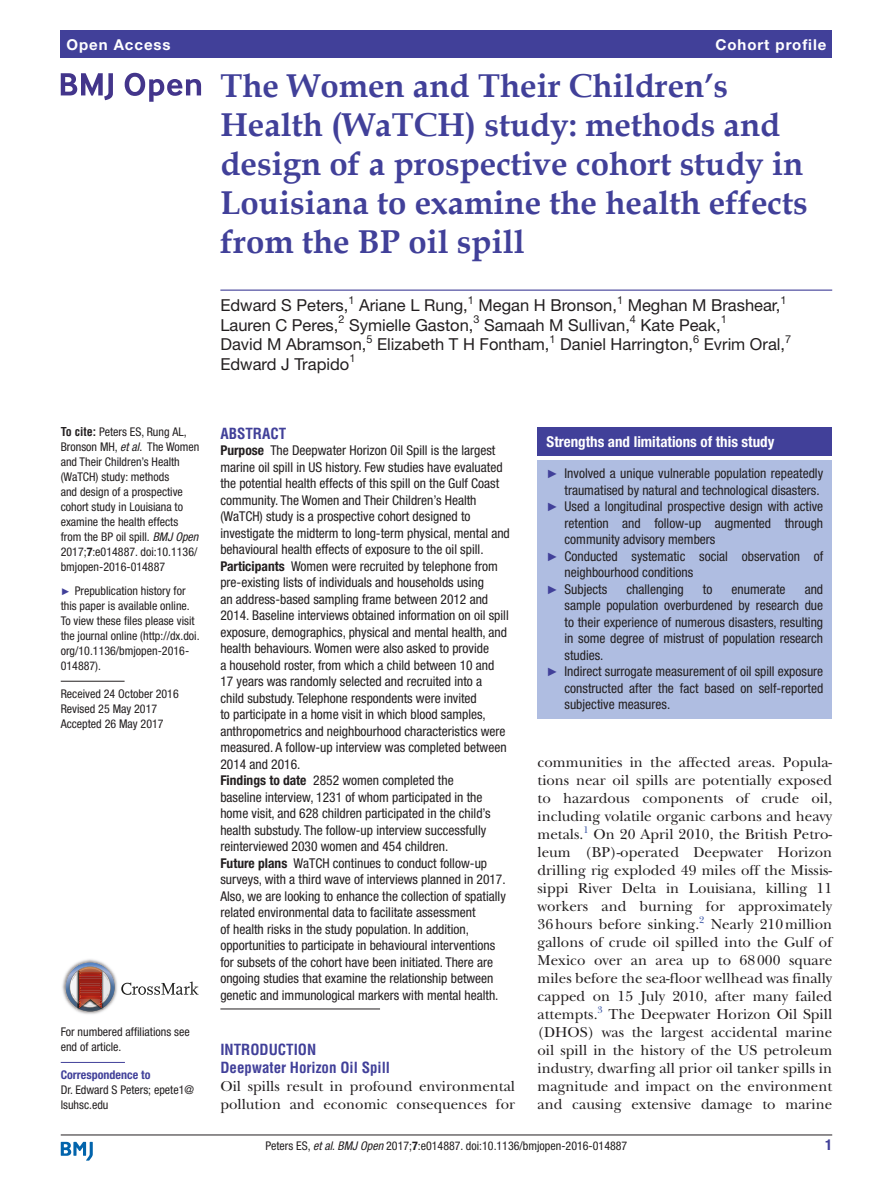
<style>
.page{position:relative;width:893px;height:1191px;background:#fff}
.page>*{position:absolute;margin:0;border:0;box-sizing:border-box;transform-origin:0 0}
.t1{font:700 33px/39px "Book Antiqua";color:#414099}
.t2{font:16.5px "Helvetica Neue LT Std";color:#231f20}
.t3{font:15px/18px "New Baskerville";color:#231f20;text-align:justify}
.t4{font:700 condensed 15px/18px "Helvetica LT Std";color:#414099}
.t5{font:700 condensed 15px "Helvetica Neue LT Std";color:#fff}
.t6{font:700 15px "Helvetica Neue LT Std";letter-spacing:.065em;color:#fff}
.t7{font:700 condensed 15px "Helvetica";color:#414099}
.t8{font:700 condensed 15px "Helvetica Neue LT Std";color:#414099}
.t9{font:condensed 13.5px/16.5px "Helvetica Neue LT Std";color:#231f20}
.t10{font:condensed 12px/15px "Helvetica Neue LT Std";color:#231f20}
.t11{font:700 condensed 12px "Helvetica Neue LT Std";color:#414099}
.t12{font:10.95px "Helvetica Neue LT Std";color:#231f20}
.t13{font:9.9px "New Baskerville";color:#3853a3}
.s1{font-family:"Helvetica LT Std";font-weight:700}
.s2{font-style:italic}
.s3{font-weight:700}
.s4{font-family:"Arial";font-stretch:normal;font-size:9.75px;color:#414099}
.s5{font-family:"Arial";font-stretch:normal;font-size:12px;color:#414099}
</style>
<div class="page">
<hr style="left:61px;top:1134px;width:771px;height:1px;background:#231f20">
<svg style="left:61px;top:1141px;width:32px;height:19px"></svg>
<div style="left:61px;top:31px;width:771px;height:27px;background:#414099"></div>
<hr style="left:220px;top:289px;width:612px;height:2px;background:#414099">
<hr style="left:61px;top:681px;width:64px;height:1px;background:#231f20">
<hr style="left:61px;top:1062px;width:64px;height:1px;background:#414099">
<svg style="left:61px;top:73px;width:52px;height:27px"></svg>
<svg style="left:125px;top:73px;width:76px;height:29px"></svg>
<img style="left:62px;top:959px;width:55px;height:55px">
<svg style="left:66px;top:962px;width:49px;height:49px;background:#a78689"></svg>
<svg style="left:121px;top:981px;width:78px;height:13px"></svg>
<hr style="left:220px;top:1008px;width:160px;height:1px;background:#231f20">
<div style="left:538px;top:427px;width:294px;height:28px;background:#414099"></div>
<div style="left:538px;top:460px;width:294px;height:258px;background:#afbde1"></div>
<p class="t6" style="left:66px;top:35px;width:106px">Open Access</p>
<p class="t6" style="left:715px;top:35px;width:113px">Cohort profile</p>
<h1 class="t1" style="left:220px;top:66px;width:589px">The Women and Their Children’s<br>Health (WaTCH) study: methods and design of a prospective cohort study in<br>Louisiana to examine the health effects from the BP oil spill</h1>
<p class="t2" style="left:220px;top:296px;width:130px">Edward S Peters,</p>
<p class="t12" style="left:348px;top:293px;width:8px">1</p>
<p class="t2" style="left:359px;top:296px;width:110px">Ariane L Rung,</p>
<p class="t12" style="left:468px;top:293px;width:8px">1</p>
<p class="t2" style="left:479px;top:296px;width:140px">Megan H Bronson,</p>
<p class="t12" style="left:617px;top:293px;width:8px">1</p>
<p class="t2" style="left:628px;top:296px;width:154px">Meghan M Brashear,</p>
<p class="t12" style="left:780px;top:293px;width:8px">1</p>
<p class="t2" style="left:220px;top:315px;width:119px">Lauren C Peres,</p>
<p class="t12" style="left:338px;top:313px;width:8px">2</p>
<p class="t2" style="left:349px;top:315px;width:126px">Symielle Gaston,</p>
<p class="t12" style="left:473px;top:313px;width:8px">3</p>
<p class="t2" style="left:484px;top:315px;width:147px">Samaah M Sullivan,</p>
<p class="t12" style="left:630px;top:313px;width:8px">4</p>
<p class="t2" style="left:641px;top:315px;width:82px">Kate Peak,</p>
<p class="t12" style="left:721px;top:313px;width:8px">1</p>
<p class="t2" style="left:220px;top:335px;width:148px">David M Abramson,</p>
<p class="t12" style="left:366px;top:332px;width:8px">5</p>
<p class="t2" style="left:377px;top:335px;width:174px">Elizabeth T H Fontham,</p>
<p class="t12" style="left:550px;top:332px;width:8px">1</p>
<p class="t2" style="left:560px;top:335px;width:134px">Daniel Harrington,</p>
<p class="t12" style="left:693px;top:332px;width:8px">6</p>
<p class="t2" style="left:704px;top:335px;width:83px">Evrim Oral,</p>
<p class="t12" style="left:785px;top:332px;width:8px">7</p>
<p class="t2" style="left:220px;top:354px;width:130px">Edward J Trapido</p>
<p class="t12" style="left:349px;top:352px;width:8px">1</p>
<p class="t10" style="left:61px;top:424px;width:140px"><span class="s1">To cite:</span> Peters ES, Rung AL,<br>Bronson MH, <span class="s2">et al</span>. The Women and Their Children’s Health (WaTCH) study: methods<br>and design of a prospective cohort study in Louisiana to examine the health effects from the BP oil spill. <span class="s2">BMJ Open<br></span>2017;<span class="s3">7</span>:e014887. doi:10.1136/ bmjopen-2016-014887</p>
<p class="t10" style="left:61px;top:583px;width:140px"><span class="s4">►</span> Prepublication history for this paper is available online.<br>To view these files please visit the journal online (http://dx.doi. org/10.1136/bmjopen-2016-<br>014887).</p>
<p class="t10" style="left:61px;top:686px;width:120px">Received 24 October 2016<br>Revised 25 May 2017<br>Accepted 26 May 2017</p>
<p class="t10" style="left:61px;top:1024px;width:130px">For numbered affiliations see end of article.</p>
<p class="t11" style="left:61px;top:1067px;width:91px">Correspondence to</p>
<p class="t10" style="left:61px;top:1082px;width:135px">Dr. Edward S Peters; epete1@ lsuhsc.edu</p>
<p class="t7" style="left:220px;top:424px;width:67px">ABSTRACT</p>
<p class="t9" style="left:220px;top:442px;width:291px"><span class="s3">Purpose</span> The Deepwater Horizon Oil Spill is the largest marine oil spill in US history. Few studies have evaluated the potential health effects of this spill on the Gulf Coast community. The Women and Their Children’s Health (WaTCH) study is a prospective cohort designed to investigate the midterm to long-term physical, mental and behavioural health effects of exposure to the oil spill.<br><span class="s3">Participants</span> Women were recruited by telephone from pre-existing lists of individuals and households using<br>an address-based sampling frame between 2012 and 2014. Baseline interviews obtained information on oil spill exposure, demographics, physical and mental health, and health behaviours. Women were also asked to provide<br>a household roster, from which a child between 10 and 17 years was randomly selected and recruited into a<br>child substudy. Telephone respondents were invited<br>to participate in a home visit in which blood samples, anthropometrics and neighbourhood characteristics were measured. A follow-up interview was completed between 2014 and 2016.<br><span class="s3">Findings to date</span> 2852 women completed the<br>baseline interview, 1231 of whom participated in the home visit, and 628 children participated in the child’s health substudy. The follow-up interview successfully reinterviewed 2030 women and 454 children.<br><span class="s3">Future plans</span> WaTCH continues to conduct follow-up surveys, with a third wave of interviews planned in 2017.<br>Also, we are looking to enhance the collection of spatially related environmental data to facilitate assessment<br>of health risks in the study population. In addition, opportunities to participate in behavioural interventions for subsets of the cohort have been initiated. There are ongoing studies that examine the relationship between genetic and immunological markers with mental health.</p>
<p class="t4" style="left:220px;top:1040px;width:171px">Introduction<br>Deepwater Horizon Oil Spill</p>
<p class="t3" style="left:220px;top:1077px;width:296px">Oil spills result in profound environmental pollution and economic consequences for</p>
<p class="t5" style="left:547px;top:432px;width:229px">Strengths and limitations of this study</p>
<p class="t9" style="left:547px;top:465px;width:278px"><span class="s5">►</span> Involved a unique vulnerable population repeatedly</p>
<p class="t9" style="left:565px;top:482px;width:257px">traumatised by natural and technological disasters.</p>
<p class="t9" style="left:547px;top:498px;width:278px"><span class="s5">►</span> Used a longitudinal prospective design with active</p>
<p class="t9" style="left:565px;top:515px;width:260px">retention and follow-up augmented through</p>
<p class="t9" style="left:565px;top:531px;width:152px">community advisory members</p>
<p class="t9" style="left:547px;top:548px;width:278px"><span class="s5">►</span> Conducted systematic social observation of</p>
<p class="t9" style="left:565px;top:564px;width:130px">neighbourhood conditions</p>
<p class="t9" style="left:547px;top:581px;width:62px"><span class="s5">►</span> Subjects</p>
<p class="t9" style="left:626px;top:581px;width:59px">challenging</p>
<p class="t9" style="left:703px;top:581px;width:11px">to</p>
<p class="t9" style="left:732px;top:581px;width:55px">enumerate</p>
<p class="t9" style="left:805px;top:581px;width:20px">and</p>
<p class="t9" style="left:565px;top:597px;width:260px">sample population overburdened by research due</p>
<p class="t9" style="left:565px;top:614px;width:260px">to their experience of numerous disasters, resulting</p>
<p class="t9" style="left:565px;top:630px;width:260px">in some degree of mistrust of population research</p>
<p class="t9" style="left:565px;top:647px;width:40px">studies.</p>
<p class="t9" style="left:547px;top:663px;width:278px"><span class="s5">►</span> Indirect surrogate measurement of oil spill exposure</p>
<p class="t9" style="left:565px;top:680px;width:260px">constructed after the fact based on self-reported</p>
<p class="t9" style="left:565px;top:696px;width:107px">subjective measures.</p>
<p class="t3" style="left:538px;top:753px;width:296px">communities in the affected areas. Popula&shy;tions near oil spills are potentially exposed to hazardous components of crude oil, including volatile organic carbons and heavy metals.</p>
<p class="t13" style="left:583px;top:823px;width:7px">1</p>
<p class="t3" style="left:538px;top:825px;width:296px;text-indent:56px">On 20 April 2010, the British Petro&shy;leum (BP)-operated Deepwater Horizon drilling rig exploded 49 miles off the Missis&shy;sippi River Delta in Louisiana, killing 11 workers and burning for approximately 36hours before sinking.</p>
<p class="t13" style="left:699px;top:913px;width:7px">2</p>
<p class="t3" style="left:538px;top:915px;width:296px;text-indent:173px">Nearly 210million gallons of crude oil spilled into the Gulf of Mexico over an area up to 68000 square miles before the sea-floor wellhead was finally capped on 15 July 2010, after many failed attempts.</p>
<p class="t13" style="left:598px;top:1003px;width:7px">3</p>
<p class="t3" style="left:538px;top:1005px;width:296px;text-indent:71px">The Deepwater Horizon Oil Spill (DHOS) was the largest accidental marine oil spill in the history of the US petroleum industry, dwarfing all prior oil tanker spills in magnitude and impact on the environment and causing extensive damage to marine</p>
<p class="t10" style="left:266px;top:1137px;width:363px">Peters ES, <span class="s2">et al</span>. <span class="s2">BMJ Open</span> 2017;<span class="s3">7</span>:e014887. doi:10.1136/bmjopen-2016-014887</p>
<p class="t8" style="left:825px;top:1135px;width:9px">1</p>
</div>
